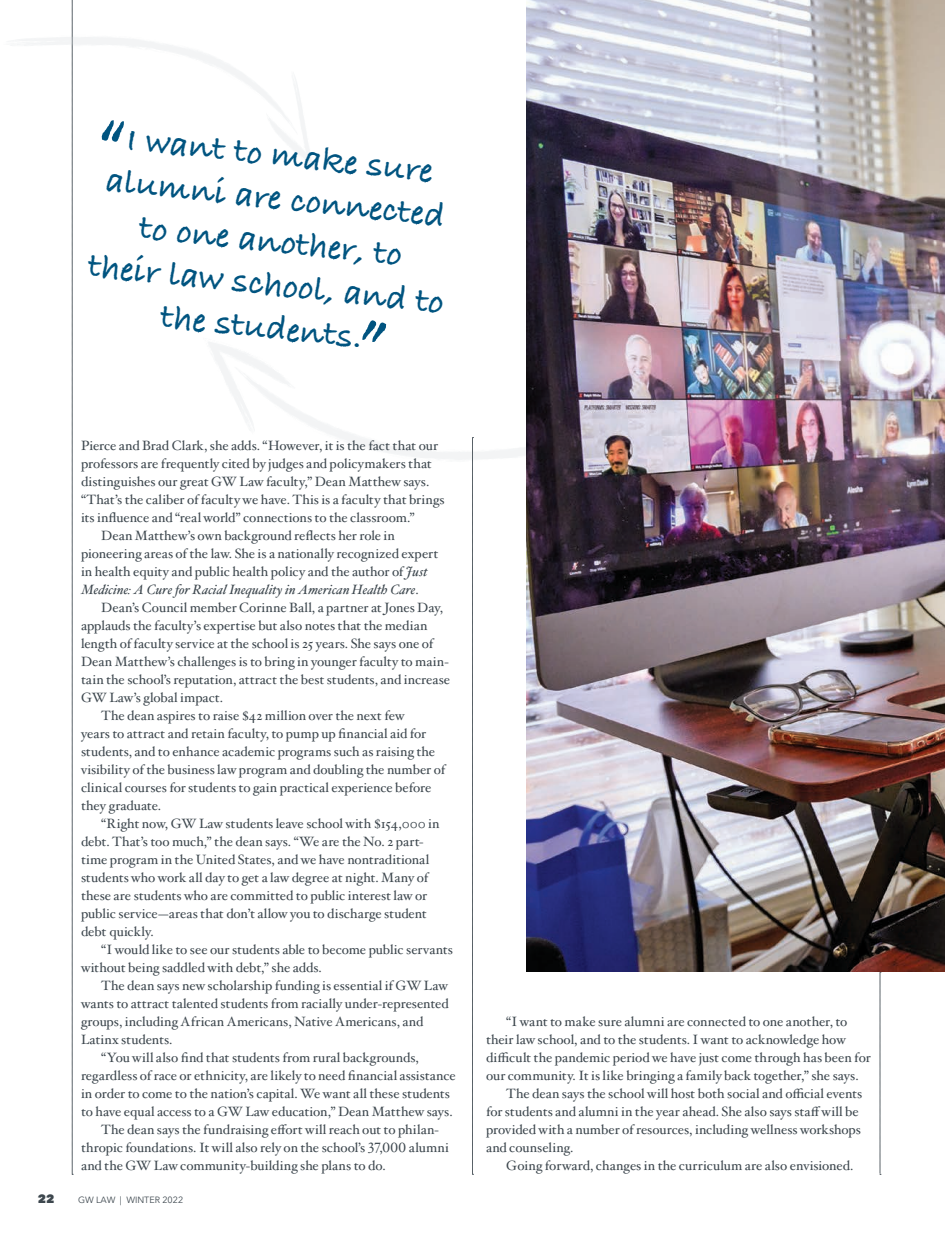
<style>
.page{position:relative;width:945px;height:1242px;background:#fff}
.page>*{position:absolute;margin:0;border:0;box-sizing:border-box;transform-origin:0 0}
.t1{font:700 36px/43.2px "Bradley Hand ITCTT";color:#005480;text-align:center}
.feature_-_body_text{font:13.5px/18px "Hoefler Txt";color:#3d474e}
.t2{font:800 12px "Avenir Next LT Pro";color:#3d474e}
.t3{font:9px "Avenir Next LT Pro";color:#3d474e}
.s1{font-style:italic}
</style>
<div class="page">
<svg style="left:316px;top:420px;width:210px;height:40px"></svg>
<svg style="left:472px;top:437px;width:1px;height:738px"></svg>
<svg style="left:880px;top:972px;width:1px;height:203px"></svg>
<img style="left:526px;top:0;width:419px;height:972px">
<svg style="left:17px;top:0;width:299px;height:1175px"></svg>
<svg style="left:362px;top:320px;width:24px;height:22px"></svg>
<p class="t1" style="left:105px;top:113px;width:358px;rotate:6deg">I want to make sure alumni are connected to one another, to<br>their law school, and to the students.</p>
<p class="feature_-_body_text" style="left:81px;top:436px;width:365px">Pierce and Brad Clark, she adds. “However, it is the fact that our professors are frequently cited by judges and policymakers that distinguishes our great GW Law faculty,” Dean Matthew says. “That’s the caliber of faculty we have. This is a faculty that brings its influence and “real world” connections to the classroom.”</p>
<p class="feature_-_body_text" style="left:81px;top:526px;width:359px;text-indent:20px">Dean Matthew’s own background reflects her role in pioneering areas of the law. She is a nationally recognized expert in health equity and public health policy and the author of <span class="s1">Just Medicine: A Cure for Racial Inequality in American Health Care</span>.</p>
<p class="feature_-_body_text" style="left:81px;top:598px;width:371px;text-indent:20px">Dean’s Council member Corinne Ball, a partner at Jones Day, applauds the faculty’s expertise but also notes that the median length of faculty service at the school is 25 years. She says one of Dean Matthew’s challenges is to bring in younger faculty to main&shy;tain the school’s reputation, attract the best students, and increase GW Law’s global impact.</p>
<p class="feature_-_body_text" style="left:81px;top:706px;width:366px;text-indent:20px">The dean aspires to raise $42 million over the next few<br>years to attract and retain faculty, to pump up financial aid for students, and to enhance academic programs such as raising the visibility of the business law program and doubling the number of clinical courses for students to gain practical experience before they graduate.</p>
<p class="feature_-_body_text" style="left:81px;top:814px;width:360px;text-indent:20px">“Right now, GW Law students leave school with $154,000 in debt. That’s too much,” the dean says. “We are the No. 2 part&shy;time program in the United States, and we have nontraditional students who work all day to get a law degree at night. Many of these are students who are committed to public interest law or public service—areas that don’t allow you to discharge student debt quickly.</p>
<p class="feature_-_body_text" style="left:81px;top:940px;width:373px;text-indent:20px">“I would like to see our students able to become public servants without being saddled with debt,” she adds.</p>
<p class="feature_-_body_text" style="left:81px;top:976px;width:369px;text-indent:20px">The dean says new scholarship funding is essential if GW Law wants to attract talented students from racially under-represented groups, including African Americans, Native Americans, and Latinx students.</p>
<p class="feature_-_body_text" style="left:81px;top:1048px;width:376px;text-indent:20px">“You will also find that students from rural backgrounds, regardless of race or ethnicity, are likely to need financial assistance in order to come to the nation’s capital. We want all these students to have equal access to a GW Law education,” Dean Matthew says.</p>
<p class="feature_-_body_text" style="left:81px;top:1120px;width:370px;text-indent:20px">The dean says the fundraising effort will reach out to philan&shy;thropic foundations. It will also rely on the school’s 37,000 alumni and the GW Law community-building she plans to do.</p>
<p class="t2" style="left:38px;top:1191px;width:18px">22</p>
<p class="t3" style="left:78px;top:1194px;width:107px">GW LAW | WINTER 2022</p>
<p class="feature_-_body_text" style="left:486px;top:1012px;width:386px;text-indent:20px">“I want to make sure alumni are connected to one another, to their law school, and to the students. I want to acknowledge how difficult the pandemic period we have just come through has been for our community. It is like bringing a family back together,” she says.</p>
<p class="feature_-_body_text" style="left:486px;top:1084px;width:378px;text-indent:20px">The dean says the school will host both social and official events for students and alumni in the year ahead. She also says staff will be provided with a number of resources, including wellness workshops and counseling.</p>
<p class="feature_-_body_text" style="left:506px;top:1156px;width:349px">Going forward, changes in the curriculum are also envisioned.</p>
</div>
